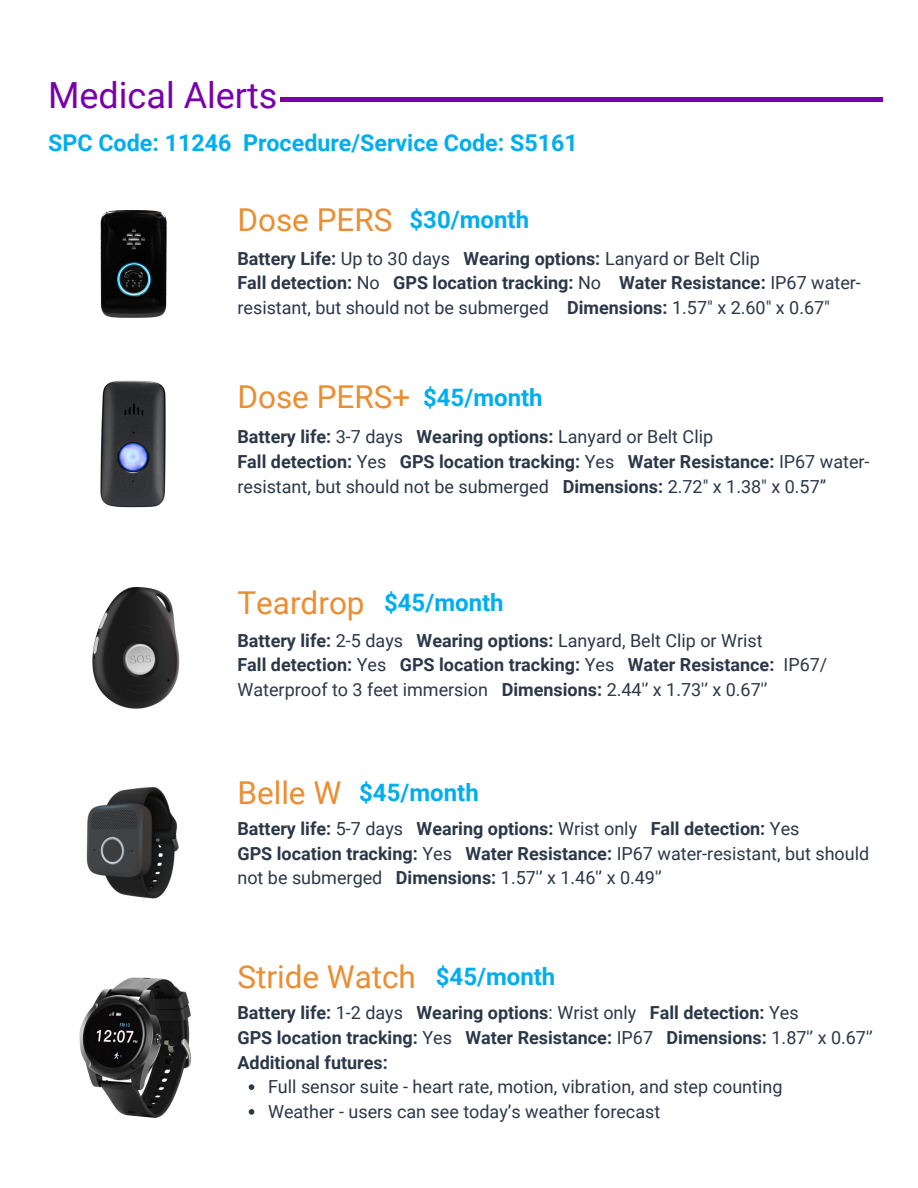
<style>
.page{position:relative;width:918px;height:1188px;background:#fff}
.page>*{position:absolute;margin:0;border:0;box-sizing:border-box;transform-origin:0 0}
.t1{font:36px "Roboto";color:#7800aa}
.t2{font:31.5px "Roboto";color:#eb8d31}
.t3{font:700 24px "Roboto";color:#00aeef}
.t4{font:700 23.25px "Roboto";color:#00aeef}
.t5{font:18px/24.8px "Roboto";color:#2b3849}
.t6{font:700 18px/24.8px "Roboto";color:#2b3849}
.s1{font-weight:400}
.s2{font-weight:700}
</style>
<div class="page">
<img style="left:100px;top:210px;width:67px;height:108px">
<hr style="left:280px;top:98px;width:603px;height:4px;background:#7800aa">
<img style="left:92px;top:586px;width:88px;height:123px">
<img style="left:100px;top:380px;width:66px;height:128px">
<img style="left:79px;top:977px;width:113px;height:141px">
<img style="left:86px;top:786px;width:93px;height:113px">
<svg style="left:249px;top:1084px;width:5px;height:6px"></svg>
<svg style="left:249px;top:1109px;width:5px;height:6px"></svg>
<p class="t1" style="left:48px;top:74px;width:231px">Medical Alerts</p>
<p class="t4" style="left:48px;top:129px;width:531px">SPC Code: 11246 Procedure/Service Code: S5161</p>
<p class="t2" style="left:237px;top:202px;width:157px">Dose PERS</p>
<p class="t3" style="left:410px;top:206px;width:121px">$30/month</p>
<p class="t6" style="left:237px;top:246px;width:524px">Battery Life: <span class="s1">Up to 30 days</span> Wearing options: <span class="s1">Lanyard or Belt Clip</span></p>
<p class="t5" style="left:237px;top:271px;width:625px"><span class="s2">Fall detection:</span> No <span class="s2">GPS location tracking:</span> No <span class="s2">Water Resistance:</span> IP67 water&shy;resistant, but should not be submerged <span class="s2">Dimensions:</span> 1.57″ x 2.60″ x 0.67″</p>
<p class="t2" style="left:237px;top:379px;width:174px">Dose PERS+</p>
<p class="t3" style="left:423px;top:383px;width:121px">$45/month</p>
<p class="t6" style="left:237px;top:425px;width:477px">Battery life: <span class="s1">3-7 days</span> Wearing options: <span class="s1">Lanyard or Belt Clip</span></p>
<p class="t5" style="left:237px;top:449px;width:634px"><span class="s2">Fall detection:</span> Yes <span class="s2">GPS location tracking:</span> Yes <span class="s2">Water Resistance:</span> IP67 water&shy;resistant, but should not be submerged <span class="s2">Dimensions:</span> 2.72" x 1.38" x 0.57”</p>
<p class="t2" style="left:237px;top:585px;width:129px">Teardrop</p>
<p class="t3" style="left:384px;top:589px;width:121px">$45/month</p>
<p class="t5" style="left:237px;top:628px;width:527px"><span class="s2">Battery life:</span> 2-5 days <span class="s2">Wearing options:</span> Lanyard, Belt Clip or Wrist</p>
<p class="t6" style="left:237px;top:653px;width:591px">Fall detection: <span class="s1">Yes</span> GPS location tracking: <span class="s1">Yes</span> Water Resistance: <span class="s1">IP67/<br>Waterproof to 3 feet immersion</span> Dimensions: <span class="s1">2.44'’ x 1.73'’ x 0.67'’</span></p>
<p class="t2" style="left:237px;top:775px;width:105px">Belle W</p>
<p class="t3" style="left:359px;top:779px;width:121px">$45/month</p>
<p class="t6" style="left:237px;top:816px;width:564px">Battery life: <span class="s1">5-7 days</span> Wearing options: <span class="s1">Wrist only</span> Fall detection: <span class="s1">Yes</span></p>
<p class="t5" style="left:237px;top:841px;width:633px"><span class="s2">GPS location tracking:</span> Yes <span class="s2">Water Resistance:</span> IP67 water-resistant, but should not be submerged <span class="s2">Dimensions:</span> 1.57'’ x 1.46'’ x 0.49'’</p>
<p class="t2" style="left:237px;top:958px;width:180px">Stride Watch</p>
<p class="t3" style="left:436px;top:963px;width:121px">$45/month</p>
<p class="t6" style="left:237px;top:1001px;width:563px">Battery life: <span class="s1">1-2 days</span> Wearing options<span class="s1">: Wrist only</span> Fall detection: <span class="s1">Yes</span></p>
<p class="t6" style="left:237px;top:1025px;width:637px">GPS location tracking: <span class="s1">Yes</span> Water Resistance: <span class="s1">IP67</span> Dimensions: <span class="s1">1.87'’ x 0.67'’</span></p>
<p class="t6" style="left:237px;top:1050px;width:152px">Additional futures:</p>
<p class="t5" style="left:268px;top:1075px;width:516px">Full sensor suite - heart rate, motion, vibration, and step counting</p>
<p class="t5" style="left:268px;top:1100px;width:394px">Weather - users can see today’s weather forecast</p>
</div>
